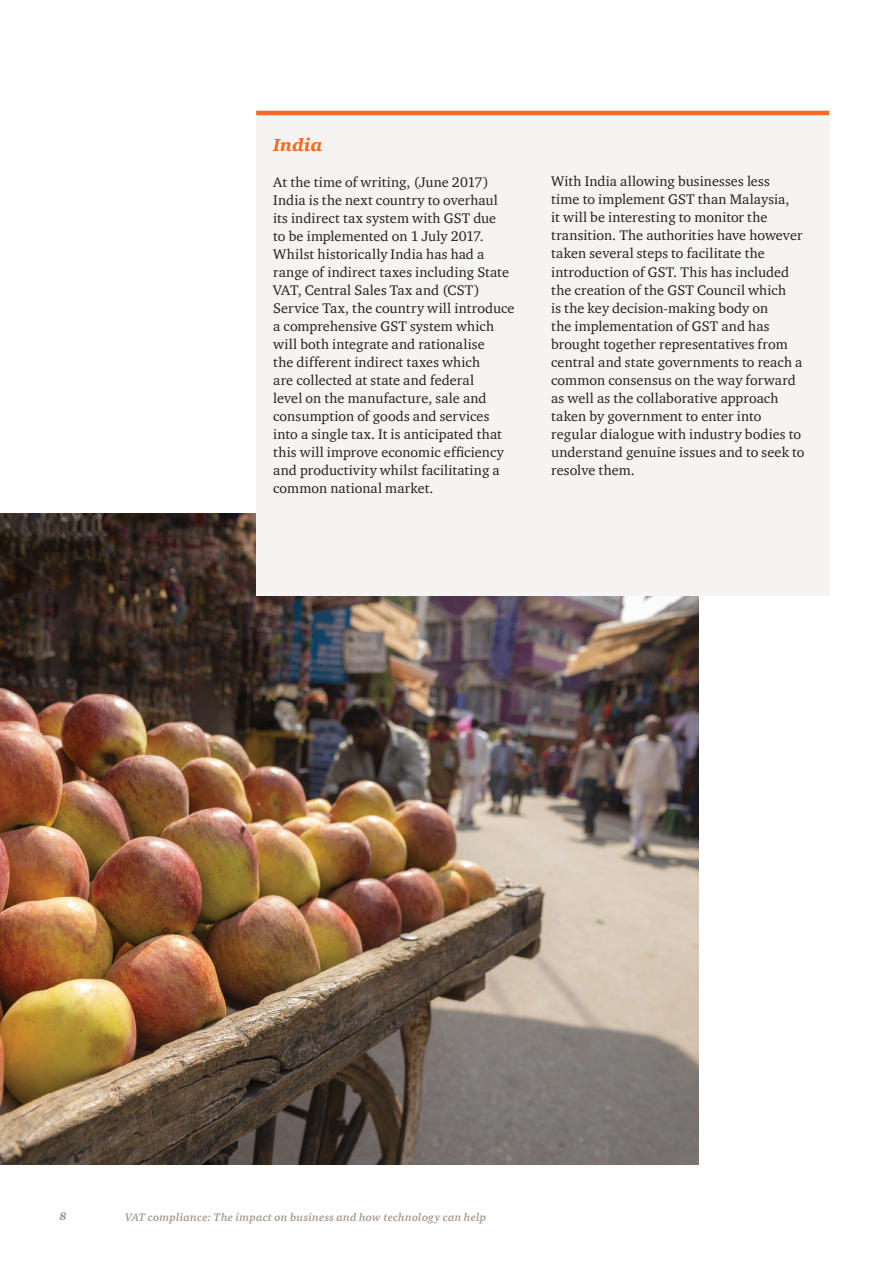
<style>
.page{position:relative;width:893px;height:1263px;background:#fff}
.page>*{position:absolute;margin:0;border:0;box-sizing:border-box;transform-origin:0 0}
.t1{font:italic 900 18px "ITC Charter Com";letter-spacing:.005em;color:#f36c21}
.t2{font:14.25px/18px "ITC Charter Com";letter-spacing:.01em;color:#231f20}
.t3{font:italic 700 11.25px "ITC Charter Com";letter-spacing:.02em;color:#a79b91}
.t4{font:italic 900 11.25px "ITC Charter Com";color:#a79b91}
</style>
<div class="page">
<img style="left:0;top:514px;width:698px;height:650px">
<div style="left:256px;top:110px;width:573px;height:485px;background:#f5f4f2"></div>
<hr style="left:256px;top:111px;width:573px;height:4px;background:#f36c21">
<p class="t1" style="left:273px;top:133px;width:51px">India</p>
<p class="t2" style="left:273px;top:172px;width:243px">At the time of writing, (June 2017)<br>India is the next country to overhaul its indirect tax system with GST due<br>to be implemented on 1 July 2017.<br>Whilst historically India has had a range of indirect taxes including State VAT, Central Sales Tax and (CST)<br>Service Tax, the country will introduce a comprehensive GST system which will both integrate and rationalise<br>the different indirect taxes which<br>are collected at state and federal<br>level on the manufacture, sale and consumption of goods and services into a single tax. It is anticipated that this will improve economic efficiency and productivity whilst facilitating a common national market.</p>
<p class="t2" style="left:551px;top:172px;width:255px">With India allowing businesses less<br>time to implement GST than Malaysia,<br>it will be interesting to monitor the transition. The authorities have however taken several steps to facilitate the introduction of GST. This has included the creation of the GST Council which<br>is the key decision-making body on<br>the implementation of GST and has brought together representatives from central and state governments to reach a common consensus on the way forward as well as the collaborative approach taken by government to enter into regular dialogue with industry bodies to understand genuine issues and to seek to resolve them.</p>
<p class="t4" style="left:60px;top:1210px;width:9px">8</p>
<p class="t3" style="left:125px;top:1210px;width:363px">VAT compliance: The impact on business and how technology can help</p>
</div>
